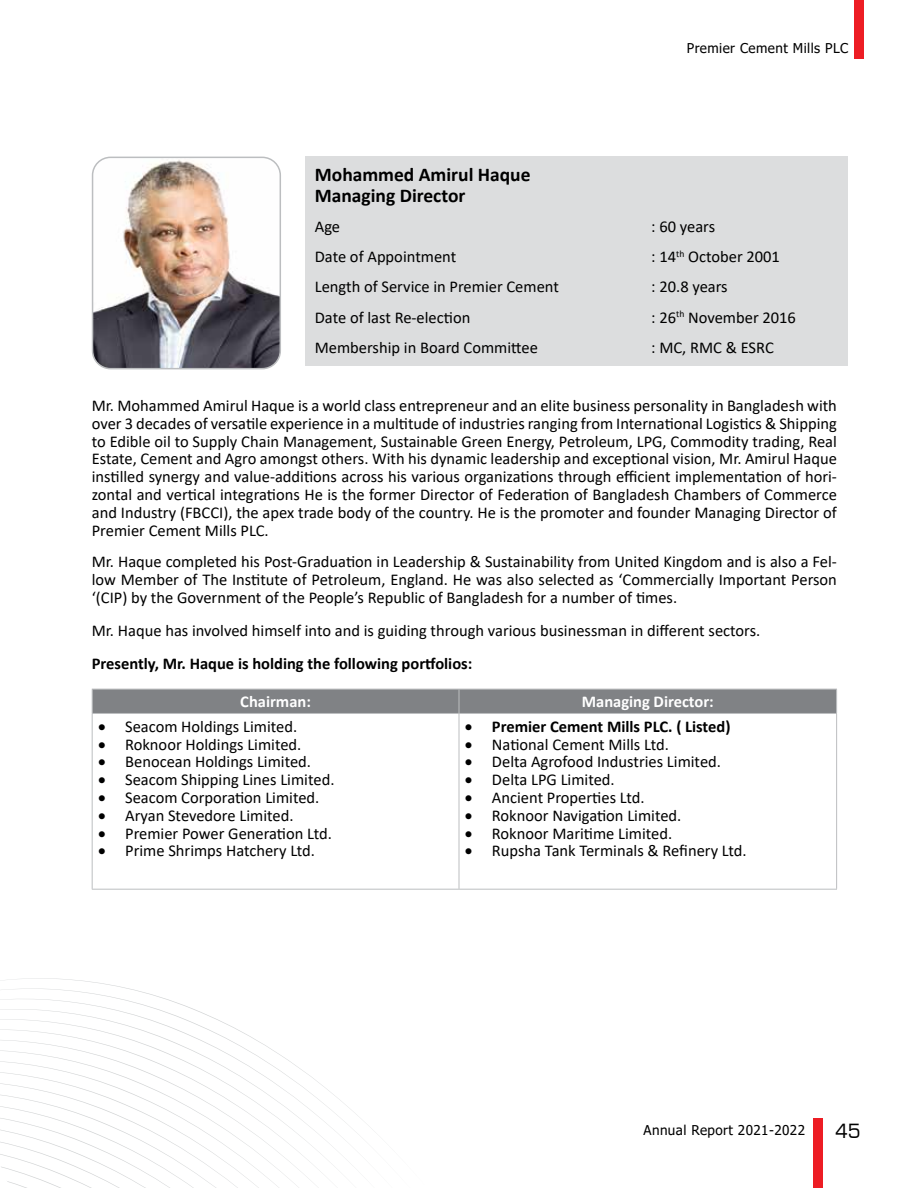
<style>
.page{position:relative;width:918px;height:1188px;background:#fff}
.page>*{position:absolute;margin:0;border:0;box-sizing:border-box;transform-origin:0 0}
.t1{font:700 19.5px/21px "Calibri";color:#000}
.t2{font:19.5px "Square 721 BT";color:#000}
.t3{font:16.5px/17.9px "Calibri";color:#000;text-align:justify}
.t4{font:700 16.5px "Calibri";color:#000}
.t5{font:700 16.5px "Calibri";color:#fff}
.t6{font:13.5px "Tahoma";letter-spacing:.03em;color:#000}
</style>
<div class="page">
<div style="left:305px;top:157px;width:543px;height:209px;background:#dcddde"></div>
<div style="left:92px;top:689px;width:745px;height:24px;background:#808285"></div>
<hr style="left:92px;top:713px;width:367px;height:1px;background:#bcbec0">
<hr style="left:92px;top:714px;width:1px;height:175px;background:#bcbec0">
<hr style="left:459px;top:713px;width:378px;height:1px;background:#bcbec0">
<hr style="left:459px;top:714px;width:1px;height:175px;background:#bcbec0">
<hr style="left:836px;top:714px;width:1px;height:175px;background:#bcbec0">
<hr style="left:92px;top:889px;width:367px;height:1px;background:#bcbec0">
<hr style="left:459px;top:889px;width:378px;height:1px;background:#bcbec0">
<img style="left:93px;top:157px;width:187px;height:212px">
<div style="left:92px;top:157px;width:189px;height:212px;border:2px solid #bcbec0;border-radius:18px"></div>
<svg style="left:0;top:1028px;width:375px;height:104px"></svg>
<svg style="left:0;top:1038px;width:374px;height:94px"></svg>
<svg style="left:0;top:1048px;width:366px;height:88px"></svg>
<svg style="left:0;top:1059px;width:358px;height:106px"></svg>
<svg style="left:0;top:1069px;width:349px;height:119px"></svg>
<div style="left:813px;top:1118px;width:9px;height:70px;background:#ed1d24"></div>
<div style="left:855px;top:0;width:9px;height:59px;background:#ed1d24"></div>
<p class="t6" style="left:687px;top:39px;width:163px">Premier Cement Mills PLC</p>
<p class="t1" style="left:315px;top:164px;width:217px">Mohammed Amirul Haque<br>Managing Director</p>
<p class="t3" style="left:315px;top:217px;width:27px">Age</p>
<p class="t3" style="left:651px;top:217px;width:65px">: 60 years</p>
<p class="t3" style="left:315px;top:247px;width:143px">Date of Appointment</p>
<p class="t3" style="left:651px;top:247px;width:130px">: 14<sup>th</sup> October 2001</p>
<p class="t3" style="left:315px;top:278px;width:246px">Length of Service in Premier Cement</p>
<p class="t3" style="left:651px;top:278px;width:78px">: 20.8 years</p>
<p class="t3" style="left:315px;top:308px;width:157px">Date of last Re-election</p>
<p class="t3" style="left:651px;top:308px;width:146px">: 26<sup>th</sup> November 2016</p>
<p class="t3" style="left:315px;top:338px;width:225px">Membership in Board Committee</p>
<p class="t3" style="left:651px;top:338px;width:124px">: MC, RMC &amp; ESRC</p>
<p class="t3" style="left:92px;top:396px;width:747px">Mr. Mohammed Amirul Haque is a world class entrepreneur and an elite business personality in Bangladesh with over 3 decades of versatile experience in a multitude of industries ranging from International Logistics &amp; Shipping to Edible oil to Supply Chain Management, Sustainable Green Energy, Petroleum, LPG, Commodity trading, Real Estate, Cement and Agro amongst others. With his dynamic leadership and exceptional vision, Mr. Amirul Haque instilled synergy and value-additions across his various organizations through efficient implementation of hori&shy;zontal and vertical integrations He is the former Director of Federation of Bangladesh Chambers of Commerce and Industry (FBCCI), the apex trade body of the country. He is the promoter and founder Managing Director of Premier Cement Mills PLC.</p>
<p class="t3" style="left:92px;top:552px;width:747px">Mr. Haque completed his Post-Graduation in Leadership &amp; Sustainability from United Kingdom and is also a Fel&shy;low Member of The Institute of Petroleum, England. He was also selected as ‘Commercially Important Person ‘(CIP) by the Government of the People’s Republic of Bangladesh for a number of times.</p>
<p class="t3" style="left:92px;top:621px;width:670px">Mr. Haque has involved himself into and is guiding through various businessman in different sectors.</p>
<p class="t4" style="left:92px;top:652px;width:382px">Presently, Mr. Haque is holding the following portfolios:</p>
<p class="t5" style="left:240px;top:690px;width:72px">Chairman:</p>
<p class="t5" style="left:582px;top:690px;width:134px">Managing Director:</p>
<p class="t3" style="left:98px;top:717px;width:201px">• Seacom Holdings Limited.</p>
<p class="t3" style="left:98px;top:735px;width:205px">• Roknoor Holdings Limited.</p>
<p class="t3" style="left:98px;top:753px;width:214px">• Benocean Holdings Limited.</p>
<p class="t3" style="left:98px;top:770px;width:238px">• Seacom Shipping Lines Limited.</p>
<p class="t3" style="left:98px;top:788px;width:223px">• Seacom Corporation Limited.</p>
<p class="t3" style="left:98px;top:806px;width:197px">• Aryan Stevedore Limited.</p>
<p class="t3" style="left:98px;top:824px;width:235px">• Premier Power Generation Ltd.</p>
<p class="t3" style="left:98px;top:842px;width:218px">• Prime Shrimps Hatchery Ltd.</p>
<p class="t4" style="left:465px;top:715px;width:267px">• Premier Cement Mills PLC. ( Listed)</p>
<p class="t3" style="left:465px;top:735px;width:205px">• National Cement Mills Ltd.</p>
<p class="t3" style="left:465px;top:753px;width:258px">• Delta Agrofood Industries Limited.</p>
<p class="t3" style="left:465px;top:770px;width:151px">• Delta LPG Limited.</p>
<p class="t3" style="left:465px;top:788px;width:181px">• Ancient Properties Ltd.</p>
<p class="t3" style="left:465px;top:806px;width:218px">• Roknoor Navigation Limited.</p>
<p class="t3" style="left:465px;top:824px;width:209px">• Roknoor Maritime Limited.</p>
<p class="t3" style="left:465px;top:842px;width:283px">• Rupsha Tank Terminals &amp; Refinery Ltd.</p>
<p class="t6" style="left:644px;top:1121px;width:163px">Annual Report 2021-2022</p>
<p class="t2" style="left:835px;top:1119px;width:28px">45</p>
</div>
